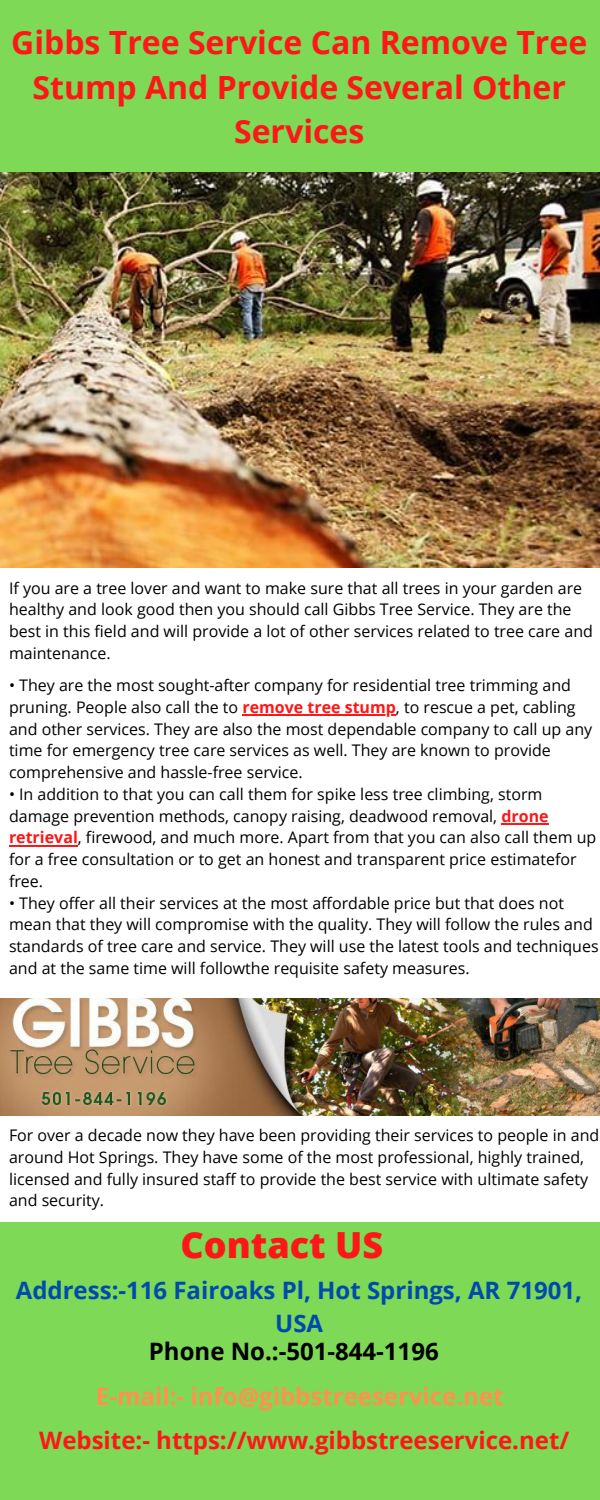
<style>
.page{position:relative;width:600px;height:1500px;background:#7ed957}
.page>*{position:absolute;margin:0;border:0;box-sizing:border-box;transform-origin:0 0}
.t1{font:800 36px "Open Sans";color:#ff1616}
.t2{font:700 32px/44.2px "Open Sans";color:#ff1616;text-align:center}
.t3{font:700 24px/33px "Open Sans";color:#004aad;text-align:center}
.t4{font:700 24px "Open Sans";color:#ff1616}
.t5{font:700 24px "Open Sans";color:#ff914d}
.t6{font:700 24px "Open Sans";color:#000}
.t7{font:16px/21.8px "Open Sans";color:#000}
.s1{font-weight:700;color:#ff1616}
</style>
<div class="page">
<div style="left:0;top:172px;width:600px;height:1050px;background:#fff"></div>
<img style="left:0;top:172px;width:600px;height:395px">
<hr style="left:242px;top:714px;width:154px;height:2px;background:#ff1616">
<hr style="left:501px;top:823px;width:48px;height:2px;background:#ff1616">
<hr style="left:9px;top:845px;width:69px;height:1px;background:#ff1616">
<img style="left:0;top:999px;width:600px;height:117px">
<h2 class="t2" style="left:11px;top:20px;width:578px">Gibbs Tree Service Can Remove Tree<br>Stump And Provide Several Other<br>Services</h2>
<p class="t7" style="left:9px;top:577px;width:585px">If you are a tree lover and want to make sure that all trees in your garden are healthy and look good then you should call Gibbs Tree Service. They are the best in this field and will provide a lot of other services related to tree care and maintenance.</p>
<p class="t7" style="left:9px;top:674px;width:585px">• They are the most sought-after company for residential tree trimming and pruning. People also call the to <span class="s1">remove tree stump</span>, to rescue a pet, cabling and other services. They are also the most dependable company to call up any time for emergency tree care services as well. They are known to provide comprehensive and hassle-free service.</p>
<p class="t7" style="left:9px;top:783px;width:589px">• In addition to that you can call them for spike less tree climbing, storm damage prevention methods, canopy raising, deadwood removal, <span class="s1">drone retrieval</span>, firewood, and much more. Apart from that you can also call them up for a free consultation or to get an honest and transparent price estimatefor free.</p>
<p class="t7" style="left:9px;top:892px;width:591px">• They offer all their services at the most affordable price but that does not mean that they will compromise with the quality. They will follow the rules and standards of tree care and service. They will use the latest tools and techniques and at the same time will followthe requisite safety measures.</p>
<p class="t7" style="left:9px;top:1124px;width:592px">For over a decade now they have been providing their services to people in and around Hot Springs. They have some of the most professional, highly trained, licensed and fully insured staff to provide the best service with ultimate safety and security.</p>
<h1 class="t1" style="left:181px;top:1219px;width:204px">Contact US</h1>
<h3 class="t3" style="left:16px;top:1273px;width:568px">Address:-116 Fairoaks Pl, Hot Springs, AR 71901,<br>USA</h3>
<h3 class="t6" style="left:149px;top:1334px;width:291px">Phone No.:-501-844-1196</h3>
<h3 class="t5" style="left:96px;top:1379px;width:409px">E-mail:- info@gibbstreeservice.net</h3>
<h3 class="t4" style="left:39px;top:1423px;width:532px">Website:- https://www.gibbstreeservice.net/</h3>
</div>
